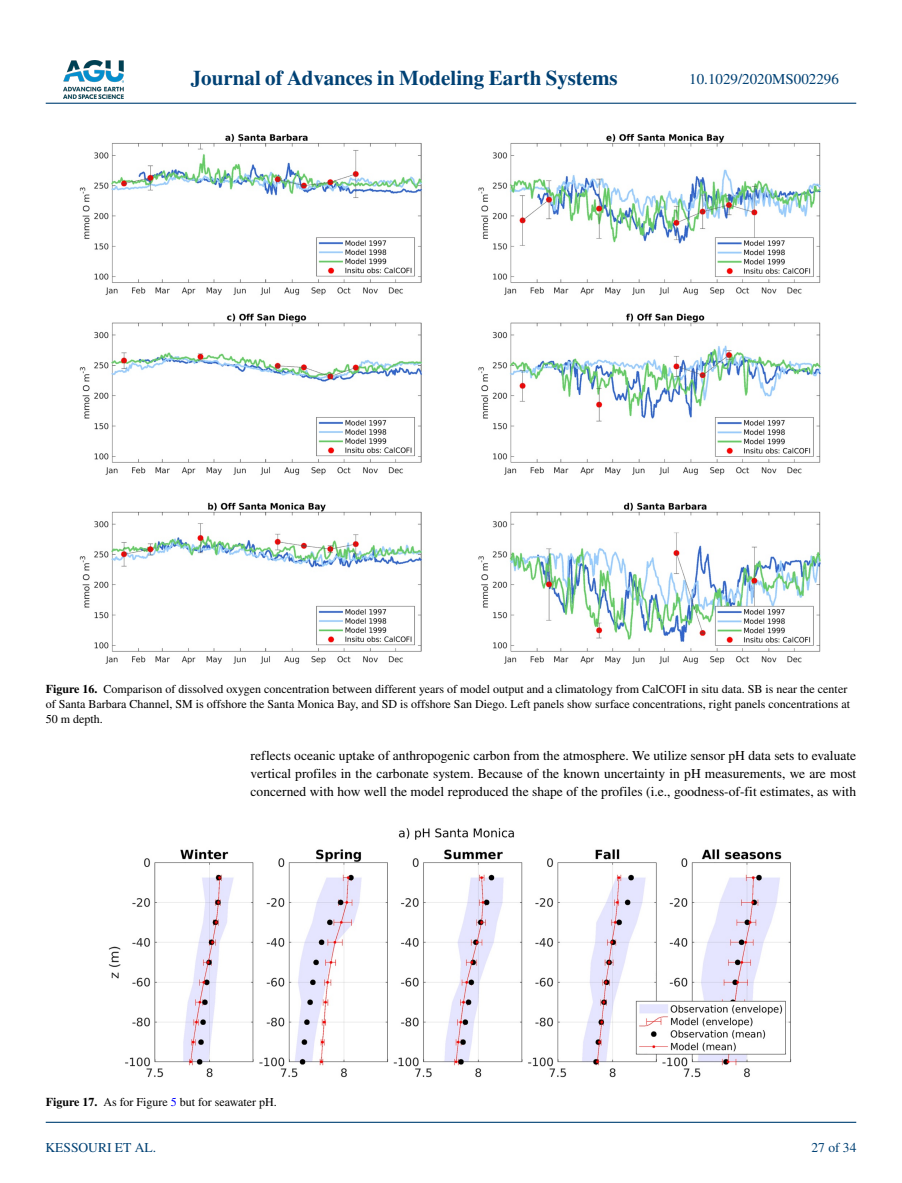
<style>
.page{position:relative;width:902px;height:1183px;background:#fff}
.page>*{position:absolute;margin:0;border:0;box-sizing:border-box;transform-origin:0 0}
.t1{font:700 21px "STIX";color:#004174}
.t2{font:15px "STIX";color:#004174}
.t3{font:13.5px/18px "STIX";color:#000;text-align:justify}
.t4{font:13.5px "STIX";color:#004174}
.t5{font:12px/15px "STIX";color:#000}
.s1{font-weight:700}
.s2{color:#00f}
</style>
<div class="page">
<img style="left:63px;top:60px;width:60px;height:39px">
<hr style="left:46px;top:103px;width:810px;height:1px;background:#004174">
<hr style="left:46px;top:1121px;width:810px;height:1px;background:#004174">
<img style="left:79px;top:134px;width:742px;height:530px">
<img style="left:109px;top:828px;width:682px;height:249px">
<h1 class="t1" style="left:191px;top:66px;width:428px">Journal of Advances in Modeling Earth Systems</h1>
<p class="t2" style="left:689px;top:69px;width:151px">10.1029/2020MS002296</p>
<p class="t5" style="left:46px;top:682px;width:805px"><span class="s1">Figure 16.</span> Comparison of dissolved oxygen concentration between different years of model output and a climatology from CalCOFI in situ data. SB is near the center of Santa Barbara Channel, SM is offshore the Santa Monica Bay, and SD is offshore San Diego. Left panels show surface concentrations, right panels concentrations at<br>50 m depth.</p>
<p class="t3" style="left:250px;top:747px;width:607px">reflects oceanic uptake of anthropogenic carbon from the atmosphere. We utilize sensor pH data sets to evaluate vertical profiles in the carbonate system. Because of the known uncertainty in pH measurements, we are most concerned with how well the model reproduced the shape of the profiles (i.e., goodness-of-fit estimates, as with</p>
<p class="t5" style="left:46px;top:1095px;width:232px"><span class="s1">Figure 17.</span> As for Figure <span class="s2">5</span> but for seawater pH.</p>
<p class="t4" style="left:45px;top:1138px;width:112px">KESSOURI ET AL.</p>
<p class="t4" style="left:811px;top:1138px;width:46px">27 of 34</p>
</div>
